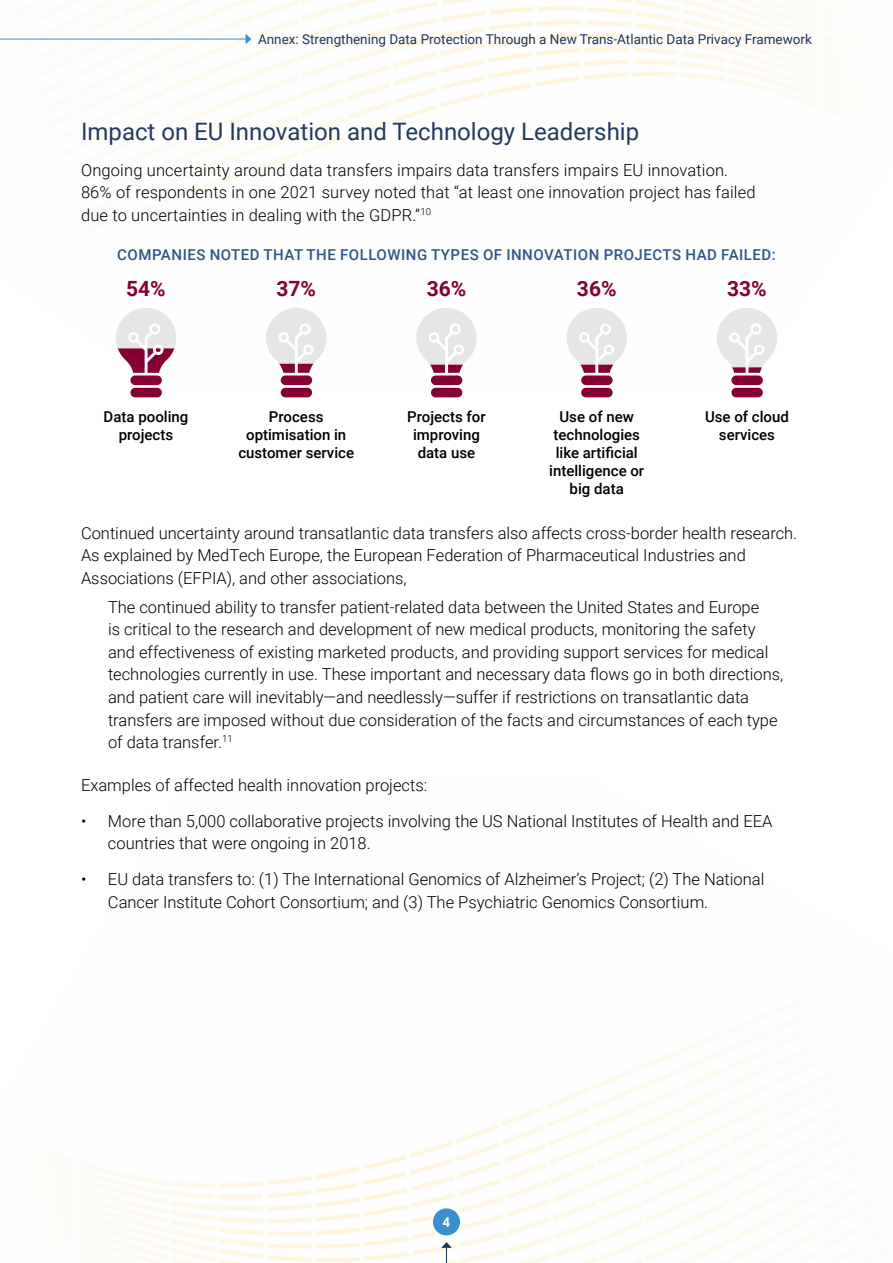
<style>
.page{position:relative;width:893px;height:1263px;background:#fff}
.page>*{position:absolute;margin:0;border:0;box-sizing:border-box;transform-origin:0 0}
.t1{font:24px "Roboto";color:#233a5f}
.t2{font:700 21px "Roboto";color:#860032}
.t3{font:300 16.5px/22.5px "Roboto";color:#000}
.t4{font:500 15px/18px "Roboto";color:#000;text-align:center}
.t5{font:500 15px "Roboto";letter-spacing:.035em;color:#2d568a}
.t6{font:13.5px "Roboto";color:#203558}
.t7{font:700 13.5px "Roboto";color:#fff}
</style>
<div class="page">
<img style="left:56px;top:1010px;width:812px;height:253px">
<img style="left:0;top:0;width:838px;height:390px">
<svg style="left:441px;top:1242px;width:11px;height:21px"></svg>
<div style="left:433px;top:1208px;width:27px;height:27px;background:#398fd1;border-radius:50%"></div>
<hr style="left:0;top:39px;width:246px;height:1px;background:#398fd1">
<svg style="left:246px;top:34px;width:5px;height:10px"></svg>
<div style="left:130px;top:375px;width:32px;height:10px;background:#860032;border-radius:5px"></div>
<div style="left:130px;top:388px;width:32px;height:9px;background:#860032;border-radius:5px"></div>
<svg style="left:116px;top:306px;width:61px;height:67px"></svg>
<div style="left:281px;top:375px;width:31px;height:10px;background:#860032;border-radius:5px"></div>
<div style="left:281px;top:388px;width:31px;height:9px;background:#860032;border-radius:5px"></div>
<svg style="left:266px;top:306px;width:61px;height:67px"></svg>
<div style="left:431px;top:375px;width:31px;height:10px;background:#860032;border-radius:5px"></div>
<div style="left:431px;top:388px;width:31px;height:9px;background:#860032;border-radius:5px"></div>
<svg style="left:416px;top:306px;width:61px;height:67px"></svg>
<div style="left:581px;top:375px;width:32px;height:10px;background:#860032;border-radius:5px"></div>
<div style="left:581px;top:388px;width:32px;height:9px;background:#860032;border-radius:5px"></div>
<svg style="left:566px;top:306px;width:62px;height:67px"></svg>
<div style="left:731px;top:375px;width:32px;height:10px;background:#860032;border-radius:5px"></div>
<div style="left:731px;top:388px;width:32px;height:9px;background:#860032;border-radius:5px"></div>
<svg style="left:717px;top:306px;width:61px;height:67px"></svg>
<p class="t6" style="left:258px;top:30px;width:555px">Annex: Strengthening Data Protection Through a New Trans-Atlantic Data Privacy Framework</p>
<h1 class="t1" style="left:81px;top:114px;width:560px">Impact on EU Innovation and Technology Leadership</h1>
<p class="t3" style="left:81px;top:158px;width:676px">Ongoing uncertainty around data transfers impairs data transfers impairs EU innovation.<br>86% of respondents in one 2021 survey noted that “at least one innovation project has failed due to uncertainties in dealing with the GDPR.”<sup>10</sup></p>
<p class="t5" style="left:117px;top:244px;width:660px">COMPANIES NOTED THAT THE FOLLOWING TYPES OF INNOVATION PROJECTS HAD FAILED:</p>
<p class="t2" style="left:126px;top:274px;width:41px">54%</p>
<p class="t2" style="left:276px;top:274px;width:41px">37%</p>
<p class="t2" style="left:427px;top:274px;width:41px">36%</p>
<p class="t2" style="left:577px;top:274px;width:41px">36%</p>
<p class="t2" style="left:727px;top:274px;width:41px">33%</p>
<p class="t4" style="left:104px;top:407px;width:86px">Data pooling projects</p>
<p class="t4" style="left:238px;top:407px;width:117px">Process optimisation in customer service</p>
<p class="t4" style="left:407px;top:407px;width:80px">Projects for improving data use</p>
<p class="t4" style="left:549px;top:407px;width:97px">Use of new technologies like artificial intelligence or big data</p>
<p class="t4" style="left:705px;top:407px;width:85px">Use of cloud services</p>
<p class="t3" style="left:81px;top:521px;width:718px">Continued uncertainty around transatlantic data transfers also affects cross-border health research.<br>As explained by MedTech Europe, the European Federation of Pharmaceutical Industries and<br>Associations (EFPIA), and other associations,</p>
<p class="t3" style="left:108px;top:595px;width:677px">The continued ability to transfer patient-related data between the United States and Europe<br>is critical to the research and development of new medical products, monitoring the safety and effectiveness of existing marketed products, and providing support services for medical technologies currently in use. These important and necessary data flows go in both directions, and patient care will inevitably—and needlessly—suffer if restrictions on transatlantic data transfers are imposed without due consideration of the facts and circumstances of each type of data transfer.<sup>11</sup></p>
<p class="t3" style="left:81px;top:773px;width:348px">Examples of affected health innovation projects:</p>
<p class="t3" style="left:108px;top:809px;width:666px;text-indent:-27px">• More than 5,000 collaborative projects involving the US National Institutes of Health and EEA countries that were ongoing in 2018.</p>
<p class="t3" style="left:108px;top:867px;width:658px;text-indent:-27px">• EU data transfers to: (1) The International Genomics of Alzheimer’s Project; (2) The National<br>Cancer Institute Cohort Consortium; and (3) The Psychiatric Genomics Consortium.</p>
<p class="t7" style="left:443px;top:1213px;width:9px">4</p>
</div>
